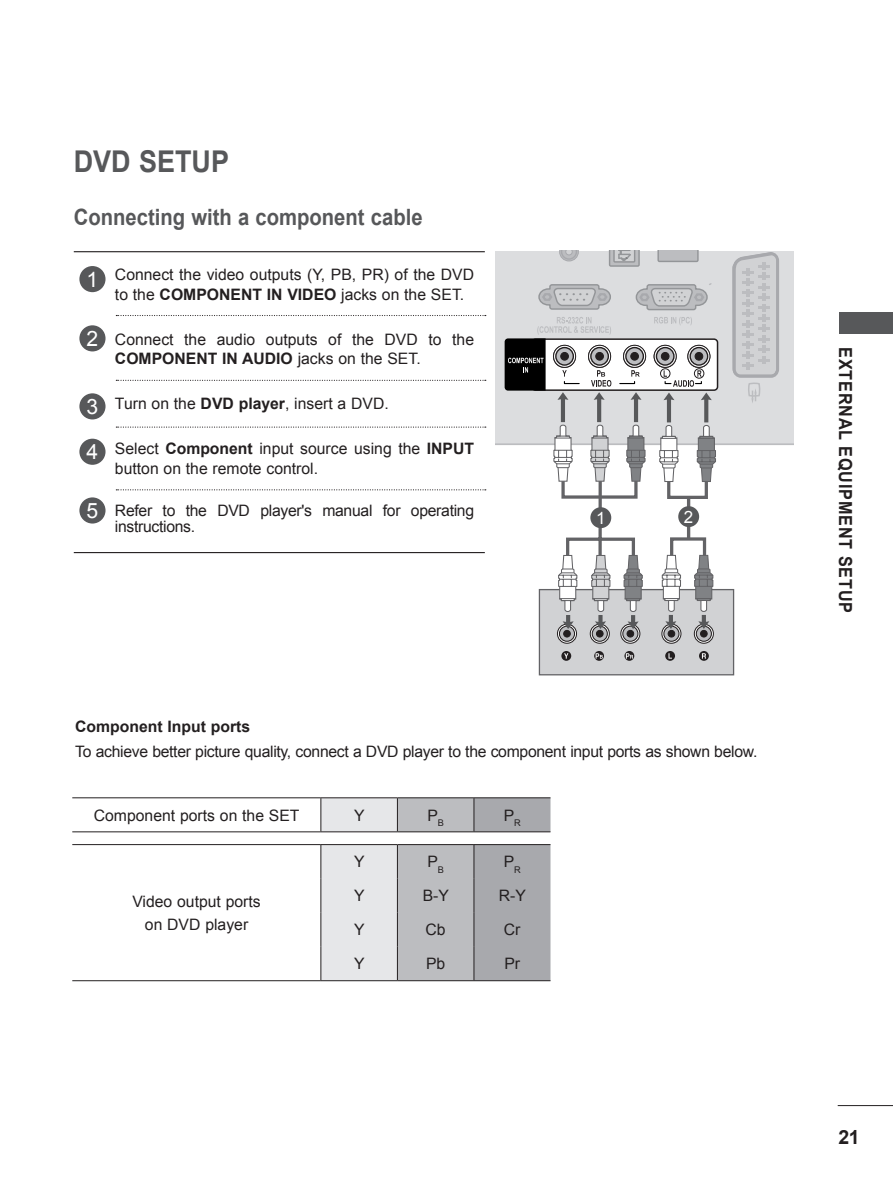
<style>
.page{position:relative;width:893px;height:1191px;background:#fff}
.page>*{position:absolute;margin:0;border:0;box-sizing:border-box;transform-origin:0 0}
.contents_body_head_2{font:700 30px "Arial";color:#57585a;scale:.9 1}
.contents_body_head_1{font:700 22.5px "Arial";color:#57585a;scale:.9 1}
.body_main{font:21.15px "Arial";color:#fff}
.t1{font:700 19.5px "Arial";color:#231f20}
.t2{font:700 18px "Arial";letter-spacing:.05em;color:#231f20;scale:.9 1}
.body_main-2{font:16.95px "Arial";color:#fff}
.body_main-3{font:15.75px/19.5px "Arial";color:#231f20}
.body_main-4{font:15.75px/16.5px "Arial";letter-spacing:-.02em;color:#231f20}
.body_main-5{font:700 15.75px "Arial";color:#231f20}
.s1{font-weight:700}
</style>
<div class="page">
<hr style="left:838px;top:1105px;width:55px;height:1px;background:#231f20">
<div style="left:839px;top:313px;width:54px;height:21px;background:#57585a"></div>
<hr style="left:74px;top:251px;width:411px;height:1px;background:#231f20">
<hr style="left:74px;top:552px;width:411px;height:1px;background:#231f20">
<svg style="left:116px;top:315px;width:370px;height:1px"></svg>
<svg style="left:116px;top:380px;width:370px;height:1px"></svg>
<svg style="left:116px;top:426px;width:370px;height:2px"></svg>
<svg style="left:116px;top:489px;width:370px;height:1px"></svg>
<div style="left:79px;top:266px;width:27px;height:26px;background:#57585a;border-radius:50%"></div>
<div style="left:79px;top:325px;width:27px;height:26px;background:#57585a;border-radius:50%"></div>
<div style="left:79px;top:393px;width:27px;height:26px;background:#57585a;border-radius:50%"></div>
<div style="left:79px;top:439px;width:27px;height:26px;background:#57585a;border-radius:50%"></div>
<div style="left:79px;top:497px;width:27px;height:26px;background:#57585a;border-radius:50%"></div>
<svg style="left:321px;top:798px;width:229px;height:182px;background:#c5c6c9"></svg>
<hr style="left:72px;top:797px;width:249px;height:1px;background:#231f20">
<hr style="left:321px;top:797px;width:76px;height:1px;background:#231f20">
<hr style="left:320px;top:798px;width:1px;height:33px;background:#231f20">
<hr style="left:397px;top:797px;width:77px;height:1px;background:#231f20">
<hr style="left:397px;top:798px;width:1px;height:33px;background:#231f20">
<hr style="left:474px;top:797px;width:76px;height:1px;background:#231f20">
<hr style="left:474px;top:798px;width:1px;height:33px;background:#231f20">
<hr style="left:72px;top:831px;width:249px;height:1px;background:#231f20">
<hr style="left:321px;top:831px;width:76px;height:1px;background:#231f20">
<hr style="left:397px;top:831px;width:77px;height:1px;background:#231f20">
<hr style="left:474px;top:831px;width:76px;height:1px;background:#231f20">
<hr style="left:72px;top:844px;width:249px;height:1px;background:#231f20">
<hr style="left:72px;top:980px;width:249px;height:1px;background:#231f20">
<hr style="left:321px;top:844px;width:76px;height:1px;background:#231f20">
<hr style="left:320px;top:845px;width:1px;height:33px;background:#231f20">
<hr style="left:397px;top:844px;width:77px;height:1px;background:#231f20">
<hr style="left:397px;top:845px;width:1px;height:33px;background:#231f20">
<hr style="left:474px;top:844px;width:76px;height:1px;background:#231f20">
<hr style="left:474px;top:845px;width:1px;height:33px;background:#231f20">
<hr style="left:320px;top:878px;width:1px;height:34px;background:#231f20">
<hr style="left:397px;top:878px;width:1px;height:34px;background:#231f20">
<hr style="left:474px;top:878px;width:1px;height:34px;background:#231f20">
<hr style="left:320px;top:912px;width:1px;height:34px;background:#231f20">
<hr style="left:397px;top:912px;width:1px;height:34px;background:#231f20">
<hr style="left:474px;top:912px;width:1px;height:34px;background:#231f20">
<hr style="left:320px;top:946px;width:1px;height:34px;background:#231f20">
<hr style="left:397px;top:946px;width:1px;height:34px;background:#231f20">
<hr style="left:474px;top:946px;width:1px;height:34px;background:#231f20">
<hr style="left:321px;top:980px;width:76px;height:1px;background:#231f20">
<hr style="left:397px;top:980px;width:77px;height:1px;background:#231f20">
<hr style="left:474px;top:980px;width:76px;height:1px;background:#231f20">
<div style="left:495px;top:251px;width:299px;height:194px;background:#dcdddf"></div>
<svg style="left:559px;top:251px;width:20px;height:10px"></svg>
<svg style="left:657px;top:251px;width:42px;height:11px"></svg>
<svg style="left:732px;top:252px;width:47px;height:159px;background:#cacbcd"></svg>
<div style="left:539px;top:589px;width:195px;height:86px;background:#d1d2d4;border:1px solid #636366"></div>
<svg style="left:557px;top:624px;width:19px;height:19px"></svg>
<div style="left:557px;top:624px;width:20px;height:19px;border:1px solid #231f20;border-radius:50%"></div>
<svg style="left:559px;top:626px;width:15px;height:15px"></svg>
<div style="left:559px;top:625px;width:16px;height:17px;border:1px solid #231f20;border-radius:50%"></div>
<div style="left:564px;top:630px;width:6px;height:7px;background:#231f20;border-radius:50%"></div>
<div style="left:563px;top:630px;width:7px;height:7px;border:1px solid #231f20;border-radius:50%"></div>
<svg style="left:590px;top:624px;width:19px;height:19px"></svg>
<div style="left:590px;top:624px;width:19px;height:19px;border:1px solid #231f20;border-radius:50%"></div>
<svg style="left:592px;top:626px;width:15px;height:15px"></svg>
<div style="left:592px;top:625px;width:16px;height:17px;border:1px solid #231f20;border-radius:50%"></div>
<div style="left:596px;top:630px;width:7px;height:7px;background:#231f20;border-radius:50%"></div>
<div style="left:596px;top:630px;width:7px;height:7px;border:1px solid #231f20;border-radius:50%"></div>
<svg style="left:621px;top:624px;width:19px;height:19px"></svg>
<div style="left:621px;top:624px;width:19px;height:19px;border:1px solid #231f20;border-radius:50%"></div>
<svg style="left:623px;top:626px;width:15px;height:15px"></svg>
<div style="left:622px;top:625px;width:16px;height:17px;border:1px solid #231f20;border-radius:50%"></div>
<div style="left:627px;top:630px;width:7px;height:7px;background:#231f20;border-radius:50%"></div>
<div style="left:627px;top:630px;width:7px;height:7px;border:1px solid #231f20;border-radius:50%"></div>
<svg style="left:662px;top:624px;width:19px;height:19px"></svg>
<div style="left:662px;top:624px;width:19px;height:19px;border:1px solid #231f20;border-radius:50%"></div>
<svg style="left:664px;top:626px;width:15px;height:15px"></svg>
<div style="left:663px;top:625px;width:16px;height:17px;border:1px solid #231f20;border-radius:50%"></div>
<div style="left:668px;top:630px;width:7px;height:7px;background:#231f20;border-radius:50%"></div>
<div style="left:668px;top:630px;width:7px;height:7px;border:1px solid #231f20;border-radius:50%"></div>
<svg style="left:694px;top:624px;width:19px;height:19px"></svg>
<div style="left:694px;top:624px;width:20px;height:19px;border:1px solid #231f20;border-radius:50%"></div>
<svg style="left:696px;top:626px;width:15px;height:15px"></svg>
<div style="left:696px;top:625px;width:16px;height:17px;border:1px solid #231f20;border-radius:50%"></div>
<div style="left:700px;top:630px;width:7px;height:7px;background:#231f20;border-radius:50%"></div>
<div style="left:700px;top:630px;width:7px;height:7px;border:1px solid #231f20;border-radius:50%"></div>
<svg style="left:561px;top:651px;width:10px;height:10px"></svg>
<svg style="left:564px;top:653px;width:4px;height:5px"></svg>
<svg style="left:665px;top:651px;width:10px;height:10px"></svg>
<svg style="left:668px;top:653px;width:4px;height:5px"></svg>
<svg style="left:699px;top:651px;width:10px;height:10px"></svg>
<svg style="left:702px;top:653px;width:4px;height:5px"></svg>
<svg style="left:594px;top:651px;width:10px;height:10px"></svg>
<svg style="left:596px;top:653px;width:7px;height:5px"></svg>
<svg style="left:624px;top:651px;width:10px;height:10px"></svg>
<svg style="left:626px;top:653px;width:7px;height:5px"></svg>
<svg style="left:505px;top:317px;width:211px;height:312px"></svg>
<svg style="left:538px;top:283px;width:74px;height:27px;background:#bdbfc1"></svg>
<svg style="left:609px;top:251px;width:31px;height:16px"></svg>
<svg style="left:635px;top:283px;width:78px;height:28px;background:#bfc1c3"></svg>
<div style="left:590px;top:507px;width:21px;height:21px;background:#57585a;border-radius:50%"></div>
<div style="left:678px;top:506px;width:21px;height:21px;background:#57585a;border-radius:50%"></div>
<p class="contents_body_head_2" style="left:74px;top:141px;width:174px">DVD SETUP</p>
<p class="contents_body_head_1" style="left:74px;top:202px;width:389px">Connecting with a component cable</p>
<p class="body_main-3" style="left:115px;top:265px;width:361px">Connect the video outputs (Y, PB, PR) of the DVD to the <span class="s1">COMPONENT IN VIDEO</span> jacks on the SET.</p>
<p class="body_main-3" style="left:115px;top:330px;width:361px">Connect the audio outputs of the DVD to the<br><span class="s1">COMPONENT IN AUDIO</span> jacks on the SET.</p>
<p class="body_main-3" style="left:115px;top:394px;width:275px">Turn on the <span class="s1">DVD player</span>, insert a DVD.</p>
<p class="body_main-3" style="left:115px;top:439px;width:361px">Select <span class="s1">Component</span> input source using the <span class="s1">INPUT </span>button on the remote control.</p>
<p class="body_main-4" style="left:115px;top:502px;width:361px">Refer to the DVD player's manual for operating instructions.</p>
<p class="body_main" style="left:87px;top:265px;width:13px">1</p>
<p class="body_main" style="left:87px;top:325px;width:13px">2</p>
<p class="body_main" style="left:87px;top:393px;width:13px">3</p>
<p class="body_main" style="left:87px;top:438px;width:13px">4</p>
<p class="body_main" style="left:87px;top:497px;width:13px">5</p>
<p class="body_main-2" style="left:596px;top:507px;width:11px">1</p>
<p class="body_main-2" style="left:684px;top:506px;width:11px">2</p>
<p class="body_main-5" style="left:75px;top:716px;width:176px">Component Input ports</p>
<p class="body_main-4" style="left:75px;top:743px;width:684px">To achieve better picture quality, connect a DVD player to the component input ports as shown below.</p>
<p class="body_main-3" style="left:94px;top:805px;width:207px">Component ports on the SET</p>
<p class="body_main-3" style="left:354px;top:805px;width:12px">Y</p>
<p class="body_main-3" style="left:427px;top:805px;width:18px">P<sub>B</sub></p>
<p class="body_main-3" style="left:504px;top:805px;width:19px">P<sub>R</sub></p>
<p class="body_main-3" style="left:132px;top:892px;width:130px">Video output ports</p>
<p class="body_main-3" style="left:145px;top:914px;width:105px">on DVD player</p>
<p class="body_main-3" style="left:354px;top:852px;width:12px">Y</p>
<p class="body_main-3" style="left:427px;top:852px;width:18px">P<sub>B</sub></p>
<p class="body_main-3" style="left:504px;top:852px;width:19px">P<sub>R</sub></p>
<p class="body_main-3" style="left:354px;top:886px;width:12px">Y</p>
<p class="body_main-3" style="left:423px;top:886px;width:28px">B-Y</p>
<p class="body_main-3" style="left:499px;top:886px;width:29px">R-Y</p>
<p class="body_main-3" style="left:354px;top:920px;width:12px">Y</p>
<p class="body_main-3" style="left:426px;top:920px;width:22px">Cb</p>
<p class="body_main-3" style="left:504px;top:920px;width:18px">Cr</p>
<p class="body_main-3" style="left:354px;top:954px;width:12px">Y</p>
<p class="body_main-3" style="left:426px;top:954px;width:21px">Pb</p>
<p class="body_main-3" style="left:504px;top:954px;width:17px">Pr</p>
<p class="t2" style="left:857px;top:347px;width:297px;rotate:90deg">EXTERNAL EQUIPMENT SETUP</p>
<p class="t1" style="left:838px;top:1124px;width:23px">21</p>
</div>
